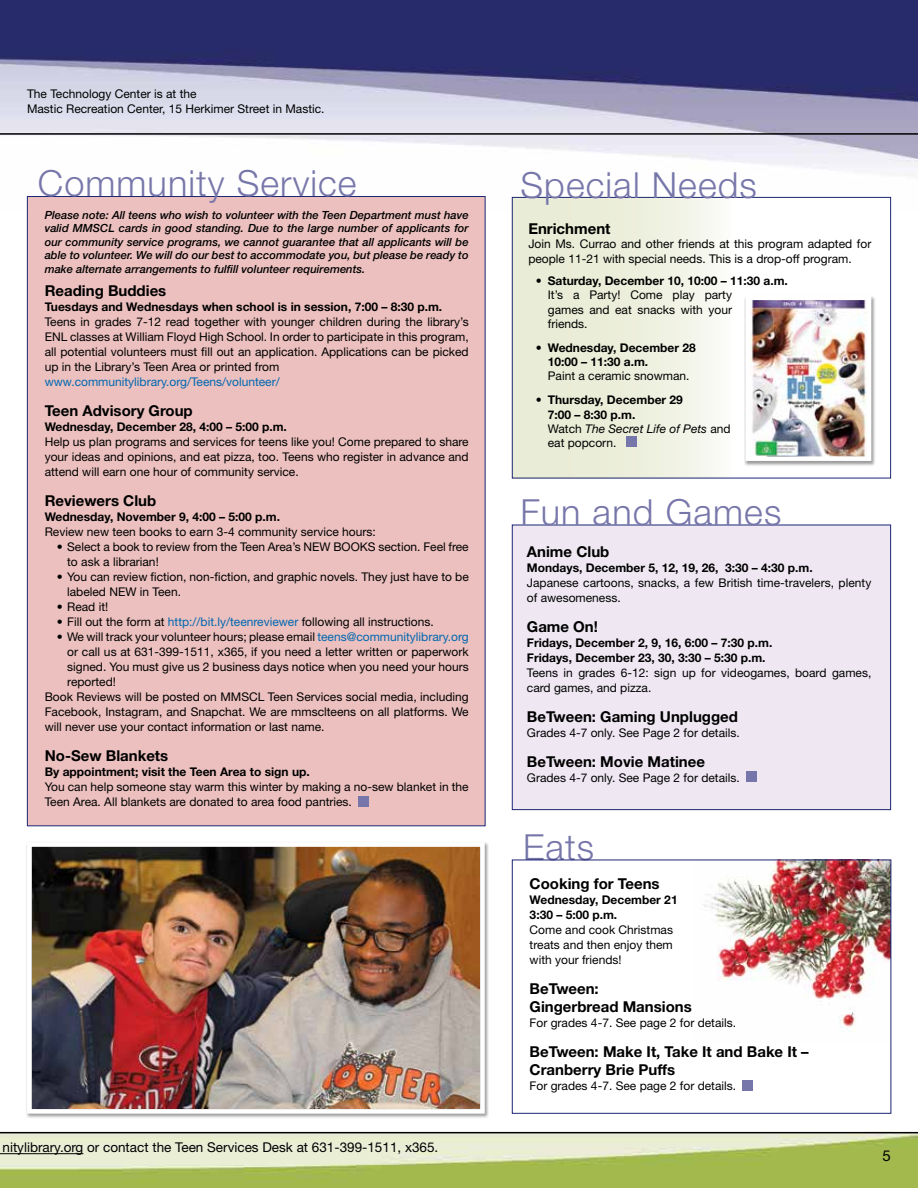
<style>
.page{position:relative;width:918px;height:1188px;background:#fff}
.page>*{position:absolute;margin:0;border:0;box-sizing:border-box;transform-origin:0 0}
.t1{font:300 36px "Helvetica Neue";letter-spacing:.03em;color:#7776aa}
.t2{font:700 15px/18px "Helvetica Neue";color:#000}
.t3{font:15px "Helvetica Neue";color:#000}
.t4{font:13.5px "Helvetica Neue";color:#000}
.t5{font:12px/15px "Helvetica Neue";color:#000}
.t6{font:700 12px/14.2px "Helvetica Neue";color:#000}
.t7{font:12px "Helvetica Neue";color:#0067b1}
.t8{font:italic 500 11.25px/13.5px "Helvetica Neue";color:#000;text-align:justify}
.s1{color:#0067b1}
.s2{font-weight:400}
.s3{font-weight:400;font-style:italic}
</style>
<div class="page">
<img style="left:0;top:1133px;width:918px;height:55px">
<img style="left:0;top:0;width:918px;height:211px">
<hr style="left:0;top:1132px;width:918px;height:1px;background:#000">
<hr style="left:0;top:133px;width:918px;height:2px;background:#000">
<hr style="left:0;top:1153px;width:83px;height:1px;background:#000">
<div style="left:27px;top:196px;width:459px;height:630px;background:#ebc0be;border:1px solid #1c2674"></div>
<div style="left:359px;top:796px;width:10px;height:10px;background:#7776aa"></div>
<div style="left:26px;top:842px;width:463px;height:277px;background:#000;opacity:.4"></div>
<img style="left:32px;top:847px;width:448px;height:262px">
<div style="left:27px;top:842px;width:458px;height:272px;border:4px solid #fff"></div>
<div style="left:512px;top:197px;width:379px;height:281px;background:linear-gradient(to right,#e6e9d0,#fff)"></div>
<div style="left:512px;top:197px;width:379px;height:281px;border:1px solid #1c2674"></div>
<div style="left:627px;top:437px;width:10px;height:10px;background:#7776aa"></div>
<div style="left:744px;top:295px;width:131px;height:171px;background:#000;opacity:.4"></div>
<img style="left:751px;top:301px;width:115px;height:155px">
<div style="left:512px;top:525px;width:379px;height:285px;background:#efe8f3;border:1px solid #1c2674"></div>
<img style="left:703px;top:862px;width:186px;height:170px">
<div style="left:512px;top:860px;width:379px;height:254px;border:1px solid #1c2674"></div>
<div style="left:743px;top:1080px;width:10px;height:10px;background:#7776aa"></div>
<div style="left:747px;top:772px;width:10px;height:10px;background:#7776aa"></div>
<p class="t5" style="left:27px;top:86px;width:299px">The Technology Center is at the<br>Mastic Recreation Center, 15 Herkimer Street in Mastic.</p>
<h1 class="t1" style="left:38px;top:161px;width:320px">Community Service</h1>
<p class="t8" style="left:45px;top:208px;width:426px">Please note: All teens who wish to volunteer with the Teen Department must have valid MMSCL cards in good standing. Due to the large number of applicants for our community service programs, we cannot guarantee that all applicants will be able to volunteer. We will do our best to accommodate you, but please be ready to make alternate arrangements to fulfill volunteer requirements.</p>
<p class="t2" style="left:45px;top:282px;width:123px">Reading Buddies</p>
<p class="t6" style="left:45px;top:300px;width:399px">Tuesdays and Wednesdays when school is in session, 7:00 – 8:30 p.m.</p>
<p class="t5" style="left:45px;top:314px;width:426px;text-align:justify">Teens in grades 7-12 read together with younger children during the library’s ENL classes at William Floyd High School. In order to participate in this program, all potential volunteers must fill out an application. Applications can be picked up in the Library’s Teen Area or printed from</p>
<p class="t7" style="left:45px;top:375px;width:236px">www.communitylibrary.org/Teens/volunteer/</p>
<p class="t2" style="left:45px;top:402px;width:150px">Teen Advisory Group</p>
<p class="t6" style="left:45px;top:420px;width:244px">Wednesday, December 28, 4:00 – 5:00 p.m.</p>
<p class="t5" style="left:45px;top:434px;width:426px;text-align:justify">Help us plan programs and services for teens like you! Come prepared to share your ideas and opinions, and eat pizza, too. Teens who register in advance and attend will earn one hour of community service.</p>
<p class="t2" style="left:45px;top:492px;width:113px">Reviewers Club</p>
<p class="t6" style="left:45px;top:510px;width:237px">Wednesday, November 9, 4:00 – 5:00 p.m.</p>
<p class="t5" style="left:45px;top:524px;width:333px">Review new teen books to earn 3-4 community service hours:</p>
<p class="t5" style="left:67px;top:539px;width:403px;text-indent:-10px">• Select a book to review from the Teen Area’s NEW BOOKS section. Feel free to ask a librarian!</p>
<p class="t5" style="left:67px;top:569px;width:403px;text-indent:-10px">• You can review fiction, non-fiction, and graphic novels. They just have to be labeled NEW in Teen.</p>
<p class="t5" style="left:57px;top:599px;width:53px">• Read it!</p>
<p class="t5" style="left:57px;top:614px;width:378px">• Fill out the form at <span class="s1">http://bit.ly/teenreviewer</span> following all instructions.</p>
<p class="t5" style="left:57px;top:629px;width:413px">• We will track your volunteer hours; please email <span class="s1">teens@communitylibrary.org</span></p>
<p class="t5" style="left:67px;top:644px;width:403px">or call us at 631-399-1511, x365, if you need a letter written or paperwork</p>
<p class="t5" style="left:67px;top:659px;width:403px">signed. You must give us 2 business days notice when you need your hours</p>
<p class="t5" style="left:67px;top:674px;width:50px">reported!</p>
<p class="t5" style="left:45px;top:689px;width:426px">Book Reviews will be posted on MMSCL Teen Services social media, including</p>
<p class="t5" style="left:45px;top:704px;width:425px">Facebook, Instagram, and Snapchat. We are mmsclteens on all platforms. We</p>
<p class="t5" style="left:45px;top:719px;width:281px">will never use your contact information or last name.</p>
<p class="t2" style="left:45px;top:747px;width:125px">No-Sew Blankets</p>
<p class="t6" style="left:45px;top:765px;width:267px">By appointment; visit the Teen Area to sign up.</p>
<p class="t5" style="left:45px;top:779px;width:426px">You can help someone stay warm this winter by making a no-sew blanket in the<br>Teen Area. All blankets are donated to area food pantries.</p>
<p class="t4" style="left:3px;top:1139px;width:437px">nitylibrary.org or contact the Teen Services Desk at 631-399-1511, x365.</p>
<h1 class="t1" style="left:521px;top:163px;width:238px">Special Needs</h1>
<p class="t2" style="left:528px;top:219px;width:84px">Enrichment</p>
<p class="t5" style="left:528px;top:237px;width:345px;line-height:14.2px">Join Ms. Currao and other friends at this program adapted for people 11-21 with special needs. This is a drop-off program.</p>
<p class="t6" style="left:536px;top:273px;width:254px">• Saturday, December 10, 10:00 – 11:30 a.m.</p>
<p class="t5" style="left:548px;top:288px;width:186px;line-height:14.2px;text-align:justify">It’s a Party! Come play party games and eat snacks with your friends.</p>
<p class="t6" style="left:548px;top:340px;width:150px;text-indent:-12px">• Wednesday, December 28<br>10:00 – 11:30 a.m.</p>
<p class="t5" style="left:548px;top:368px;width:143px">Paint a ceramic snowman.</p>
<p class="t6" style="left:548px;top:393px;width:184px;text-indent:-12px">• Thursday, December 29<br>7:00 – 8:30 p.m.<br><span class="s2">Watch</span> <span class="s3">The Secret Life of Pets</span> <span class="s2">and eat popcorn.</span></p>
<h1 class="t1" style="left:520px;top:490px;width:263px">Fun and Games</h1>
<p class="t2" style="left:527px;top:542px;width:84px">Anime Club</p>
<p class="t6" style="left:527px;top:560px;width:287px">Mondays, December 5, 12, 19, 26, 3:30 – 4:30 p.m.</p>
<p class="t5" style="left:527px;top:575px;width:346px">Japanese cartoons, snacks, a few British time-travelers, plenty of awesomeness.</p>
<p class="t2" style="left:527px;top:617px;width:73px">Game On!</p>
<p class="t6" style="left:527px;top:635px;width:247px;line-height:15px">Fridays, December 2, 9, 16, 6:00 – 7:30 p.m.<br>Fridays, December 23, 30, 3:30 – 5:30 p.m.</p>
<p class="t5" style="left:527px;top:665px;width:346px">Teens in grades 6-12: sign up for videogames, board games, card games, and pizza.</p>
<p class="t2" style="left:527px;top:707px;width:213px">BeTween: Gaming Unplugged</p>
<p class="t5" style="left:527px;top:725px;width:214px">Grades 4-7 only. See Page 2 for details.</p>
<p class="t2" style="left:527px;top:752px;width:180px">BeTween: Movie Matinee</p>
<p class="t5" style="left:527px;top:770px;width:214px">Grades 4-7 only. See Page 2 for details.</p>
<h1 class="t1" style="left:523px;top:825px;width:73px">Eats</h1>
<p class="t2" style="left:530px;top:875px;width:131px">Cooking for Teens</p>
<p class="t6" style="left:530px;top:892px;width:150px;line-height:15px">Wednesday, December 21<br>3:30 – 5:00 p.m.</p>
<p class="t5" style="left:530px;top:923px;width:145px;text-align:justify">Come and cook Christmas treats and then enjoy them with your friends!</p>
<p class="t2" style="left:530px;top:980px;width:164px">BeTween:<br>Gingerbread Mansions</p>
<p class="t5" style="left:530px;top:1016px;width:208px">For grades 4-7. See page 2 for details.</p>
<p class="t2" style="left:530px;top:1043px;width:281px">BeTween: Make It, Take It and Bake It –<br>Cranberry Brie Puffs</p>
<p class="t5" style="left:530px;top:1079px;width:208px">For grades 4-7. See page 2 for details.</p>
<p class="t3" style="left:883px;top:1147px;width:10px">5</p>
</div>
